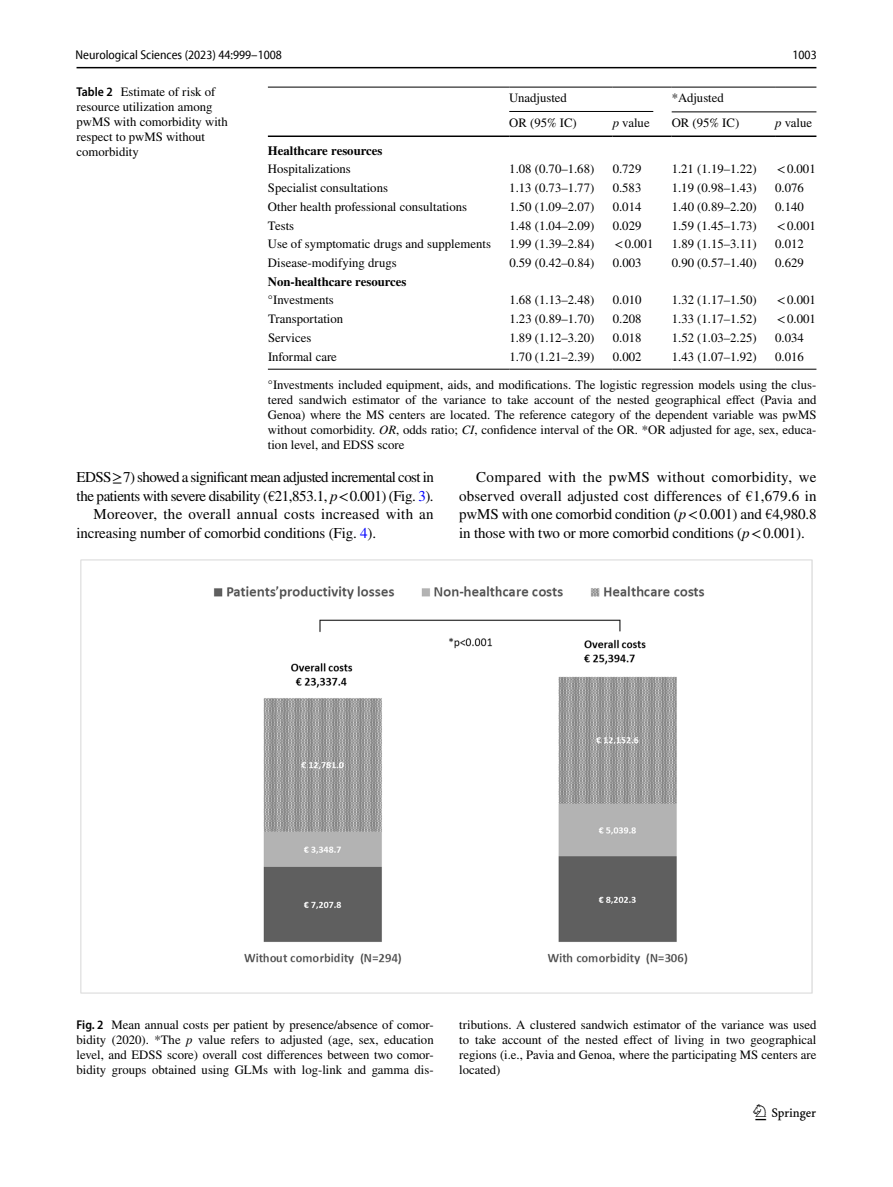
<style>
.page{position:relative;width:893px;height:1187px;background:#fff}
.page>*{position:absolute;margin:0;border:0;box-sizing:border-box;transform-origin:0 0}
.t1{font:22.5px "Springnew Regular 3";color:#000}
.t2{font:15px/18.8px "STIX";letter-spacing:-.01em;color:#000;text-align:justify}
.t3{font:15px "STIX";letter-spacing:-.03em;color:#000}
.t4{font:15px "STIX";letter-spacing:-.04em;color:#000}
.t5{font:15px "STIX";letter-spacing:.015em;color:#000}
.t6{font:12.75px/15px "STIX";color:#000;text-align:justify}
.t7{font:700 12.75px "STIX";color:#000}
.t8{font:semi-condensed 12.75px "Myriad Pro Unic";color:#000}
.s1{font-family:"Myriad Pro";font-weight:600;font-stretch:semi-condensed}
.s2{font-style:italic}
.s3{color:#00f}
</style>
<div class="page">
<hr style="left:77px;top:67px;width:739px;height:1px;background:#000">
<hr style="left:268px;top:87px;width:241px;height:1px;background:#000">
<hr style="left:509px;top:87px;width:104px;height:1px;background:#000">
<hr style="left:613px;top:87px;width:59px;height:1px;background:#000">
<hr style="left:672px;top:87px;width:103px;height:1px;background:#000">
<hr style="left:775px;top:87px;width:41px;height:1px;background:#000">
<hr style="left:268px;top:135px;width:241px;height:2px;background:#000">
<hr style="left:509px;top:135px;width:104px;height:2px;background:#000">
<hr style="left:613px;top:135px;width:59px;height:2px;background:#000">
<hr style="left:672px;top:135px;width:103px;height:2px;background:#000">
<hr style="left:775px;top:135px;width:41px;height:2px;background:#000">
<hr style="left:268px;top:369px;width:241px;height:1px;background:#000">
<hr style="left:509px;top:369px;width:104px;height:1px;background:#000">
<hr style="left:613px;top:369px;width:59px;height:1px;background:#000">
<hr style="left:672px;top:369px;width:103px;height:1px;background:#000">
<hr style="left:775px;top:369px;width:41px;height:1px;background:#000">
<hr style="left:509px;top:111px;width:144px;height:1px;background:#000">
<hr style="left:672px;top:111px;width:144px;height:1px;background:#000">
<img style="left:81px;top:559px;width:731px;height:434px">
<p class="t8" style="left:76px;top:50px;width:208px">Neurological Sciences (2023) 44:999–1008</p>
<p class="t8" style="left:792px;top:50px;width:26px">1003</p>
<p class="t6" style="left:77px;top:85px;width:153px;text-align:left"><span class="s1">Table 2</span> Estimate of risk of resource utilization among pwMS with comorbidity with respect to pwMS without comorbidity</p>
<p class="t6" style="left:509px;top:91px;width:59px">Unadjusted</p>
<p class="t6" style="left:672px;top:91px;width:54px">*Adjusted</p>
<p class="t6" style="left:509px;top:116px;width:69px">OR (95% IC)</p>
<p class="t6" style="left:613px;top:116px;width:38px"><span class="s2">p</span> value</p>
<p class="t6" style="left:672px;top:116px;width:69px">OR (95% IC)</p>
<p class="t6" style="left:775px;top:116px;width:38px"><span class="s2">p</span> value</p>
<p class="t7" style="left:268px;top:143px;width:116px">Healthcare resources</p>
<p class="t6" style="left:268px;top:162px;width:85px">Hospitalizations</p>
<p class="t6" style="left:509px;top:162px;width:86px">1.08 (0.70–1.68)</p>
<p class="t6" style="left:613px;top:162px;width:30px">0.729</p>
<p class="t6" style="left:672px;top:162px;width:86px">1.21 (1.19–1.22)</p>
<p class="t6" style="left:777px;top:162px;width:41px">&lt;0.001</p>
<p class="t6" style="left:268px;top:181px;width:122px">Specialist consultations</p>
<p class="t6" style="left:509px;top:181px;width:86px">1.13 (0.73–1.77)</p>
<p class="t6" style="left:613px;top:181px;width:30px">0.583</p>
<p class="t6" style="left:672px;top:181px;width:86px">1.19 (0.98–1.43)</p>
<p class="t6" style="left:775px;top:181px;width:30px">0.076</p>
<p class="t6" style="left:268px;top:200px;width:201px">Other health professional consultations</p>
<p class="t6" style="left:509px;top:200px;width:86px">1.50 (1.09–2.07)</p>
<p class="t6" style="left:613px;top:200px;width:30px">0.014</p>
<p class="t6" style="left:672px;top:200px;width:86px">1.40 (0.89–2.20)</p>
<p class="t6" style="left:775px;top:200px;width:30px">0.140</p>
<p class="t6" style="left:268px;top:218px;width:28px">Tests</p>
<p class="t6" style="left:509px;top:218px;width:86px">1.48 (1.04–2.09)</p>
<p class="t6" style="left:613px;top:218px;width:30px">0.029</p>
<p class="t6" style="left:672px;top:218px;width:86px">1.59 (1.45–1.73)</p>
<p class="t6" style="left:777px;top:218px;width:41px">&lt;0.001</p>
<p class="t6" style="left:268px;top:237px;width:224px">Use of symptomatic drugs and supplements</p>
<p class="t6" style="left:509px;top:237px;width:86px">1.99 (1.39–2.84)</p>
<p class="t6" style="left:614px;top:237px;width:41px">&lt;0.001</p>
<p class="t6" style="left:672px;top:237px;width:86px">1.89 (1.15–3.11)</p>
<p class="t6" style="left:775px;top:237px;width:30px">0.012</p>
<p class="t6" style="left:268px;top:256px;width:130px">Disease-modifying drugs</p>
<p class="t6" style="left:509px;top:256px;width:86px">0.59 (0.42–0.84)</p>
<p class="t6" style="left:613px;top:256px;width:30px">0.003</p>
<p class="t6" style="left:672px;top:256px;width:86px">0.90 (0.57–1.40)</p>
<p class="t6" style="left:775px;top:256px;width:30px">0.629</p>
<p class="t7" style="left:268px;top:274px;width:140px">Non-healthcare resources</p>
<p class="t6" style="left:268px;top:293px;width:67px">°Investments</p>
<p class="t6" style="left:509px;top:293px;width:86px">1.68 (1.13–2.48)</p>
<p class="t6" style="left:613px;top:293px;width:30px">0.010</p>
<p class="t6" style="left:672px;top:293px;width:86px">1.32 (1.17–1.50)</p>
<p class="t6" style="left:777px;top:293px;width:41px">&lt;0.001</p>
<p class="t6" style="left:268px;top:312px;width:77px">Transportation</p>
<p class="t6" style="left:509px;top:312px;width:86px">1.23 (0.89–1.70)</p>
<p class="t6" style="left:613px;top:312px;width:30px">0.208</p>
<p class="t6" style="left:672px;top:312px;width:86px">1.33 (1.17–1.52)</p>
<p class="t6" style="left:777px;top:312px;width:41px">&lt;0.001</p>
<p class="t6" style="left:268px;top:331px;width:45px">Services</p>
<p class="t6" style="left:509px;top:331px;width:86px">1.89 (1.12–3.20)</p>
<p class="t6" style="left:613px;top:331px;width:30px">0.018</p>
<p class="t6" style="left:672px;top:331px;width:86px">1.52 (1.03–2.25)</p>
<p class="t6" style="left:775px;top:331px;width:30px">0.034</p>
<p class="t6" style="left:268px;top:350px;width:70px">Informal care</p>
<p class="t6" style="left:509px;top:350px;width:86px">1.70 (1.21–2.39)</p>
<p class="t6" style="left:613px;top:350px;width:30px">0.002</p>
<p class="t6" style="left:672px;top:350px;width:86px">1.43 (1.07–1.92)</p>
<p class="t6" style="left:775px;top:350px;width:30px">0.016</p>
<p class="t6" style="left:268px;top:377px;width:550px">°Investments included equipment, aids, and modifications. The logistic regression models using the clus&shy;tered sandwich estimator of the variance to take account of the nested geographical effect (Pavia and Genoa) where the MS centers are located. The reference category of the dependent variable was pwMS without comorbidity. <span class="s2">OR</span>, odds ratio; <span class="s2">CI</span>, confidence interval of the OR. *OR adjusted for age, sex, educa&shy;tion level, and EDSS score</p>
<p class="t4" style="left:77px;top:466px;width:359px">EDSS≥7) showed a significant mean adjusted incremental cost in</p>
<p class="t3" style="left:77px;top:485px;width:359px">the patients with severe disability (€21,853.1, <span class="s2">p</span>&lt;0.001) (Fig. <span class="s3">3</span>).</p>
<p class="t5" style="left:94px;top:504px;width:342px">Moreover, the overall annual costs increased with an</p>
<p class="t2" style="left:77px;top:524px;width:301px">increasing number of comorbid conditions (Fig. <span class="s3">4</span>).</p>
<p class="t2" style="left:459px;top:468px;width:359px;text-indent:17px">Compared with the pwMS without comorbidity, we observed overall adjusted cost differences of €1,679.6 in pwMS with one comorbid condition (<span class="s2">p</span>&lt;0.001) and €4,980.8 in those with two or more comorbid conditions (<span class="s2">p</span>&lt;0.001).</p>
<p class="t6" style="left:77px;top:1017px;width:359px"><span class="s1">Fig. 2</span> Mean annual costs per patient by presence/absence of comor&shy;bidity (2020). *The <span class="s2">p</span> value refers to adjusted (age, sex, education level, and EDSS score) overall cost differences between two comor&shy;bidity groups obtained using GLMs with log-link and gamma dis-</p>
<p class="t6" style="left:459px;top:1017px;width:359px">tributions. A clustered sandwich estimator of the variance was used to take account of the nested effect of living in two geographical regions (i.e., Pavia and Genoa, where the participating MS centers are located)</p>
<h1 class="t1" style="left:755px;top:1104px;width:62px">1 3</h1>
</div>
